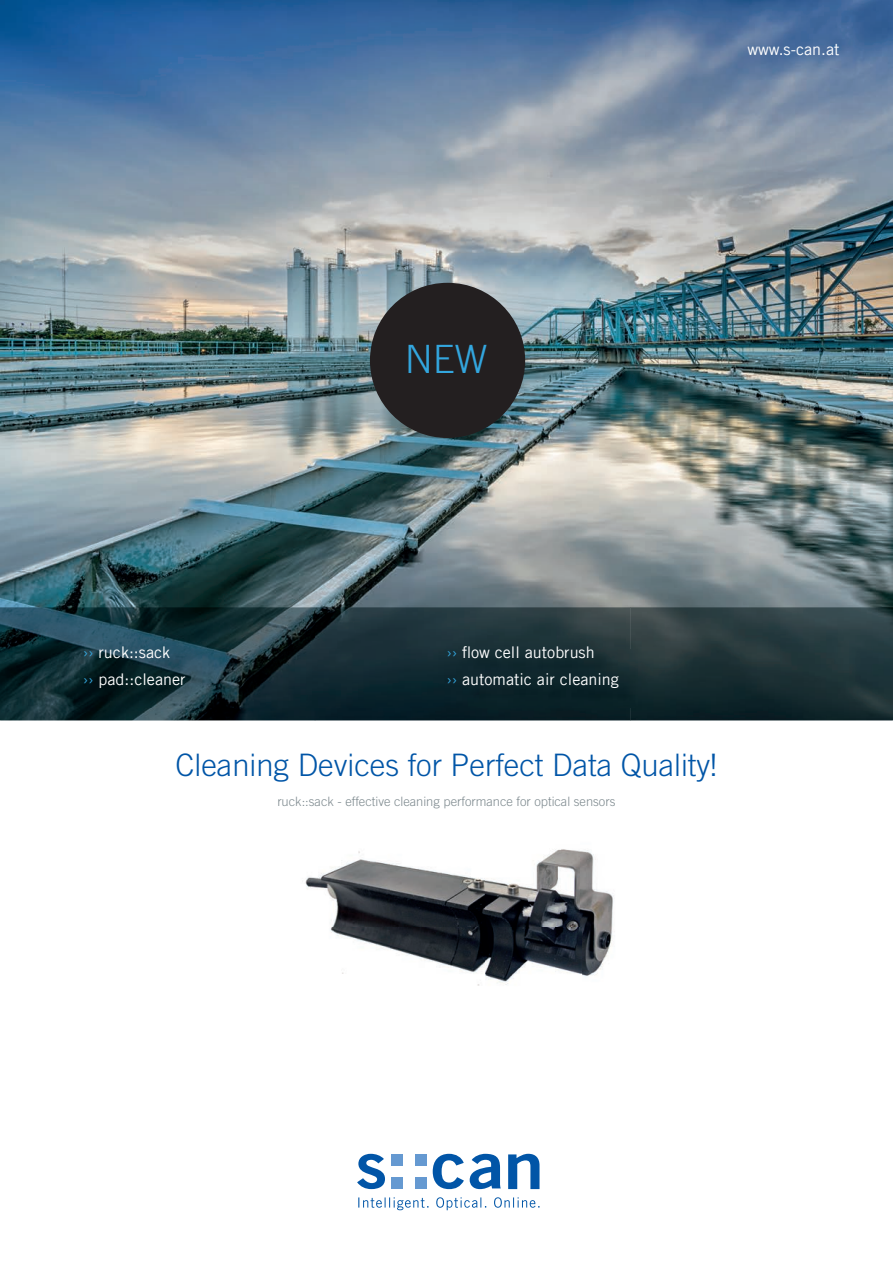
<style>
.page{position:relative;width:893px;height:1263px;background:#fff}
.page>*{position:absolute;margin:0;border:0;box-sizing:border-box;transform-origin:0 0}
.t1{font:300 39px "Trade Gothic LT Com";color:#33a6de}
.t2{font:300 30.9px "Trade Gothic LT Com";color:#0155a7}
.t3{font:16.2px/26.5px "Trade Gothic LT Com";color:#fff}
.t4{font:300 12.9px "Trade Gothic LT Com";color:#7d898e}
.s1{color:#33a6de}
</style>
<div class="page">
<img style="left:0;top:0;width:893px;height:720px">
<img style="left:87px;top:649px;width:550px;height:58px">
<svg style="left:357px;top:1154px;width:28px;height:35px"></svg>
<svg style="left:433px;top:1154px;width:31px;height:35px"></svg>
<svg style="left:470px;top:1154px;width:31px;height:35px"></svg>
<svg style="left:508px;top:1154px;width:31px;height:35px"></svg>
<div style="left:391px;top:1154px;width:12px;height:11px;background:#6599d1"></div>
<div style="left:415px;top:1154px;width:11px;height:11px;background:#6599d1"></div>
<div style="left:391px;top:1177px;width:12px;height:12px;background:#6599d1"></div>
<div style="left:415px;top:1177px;width:11px;height:12px;background:#6599d1"></div>
<svg style="left:358px;top:1197px;width:181px;height:13px"></svg>
<img style="left:305px;top:849px;width:308px;height:137px">
<div style="left:370px;top:283px;width:155px;height:155px;background:#231f20;border-radius:50%"></div>
<p class="t3" style="left:747px;top:36px;width:94px">www.s-can.at</p>
<h1 class="t1" style="left:405px;top:336px;width:84px">NEW</h1>
<p class="t3" style="left:83px;top:639px;width:104px"><span class="s1">››</span> ruck::sack<br><span class="s1">››</span> pad::cleaner</p>
<p class="t3" style="left:446px;top:639px;width:174px"><span class="s1">››</span> flow cell autobrush<br><span class="s1">››</span> automatic air cleaning</p>
<h2 class="t2" style="left:176px;top:746px;width:543px">Cleaning Devices for Perfect Data Quality!</h2>
<p class="t4" style="left:277px;top:793px;width:340px">ruck::sack - effective cleaning performance for optical sensors</p>
</div>
